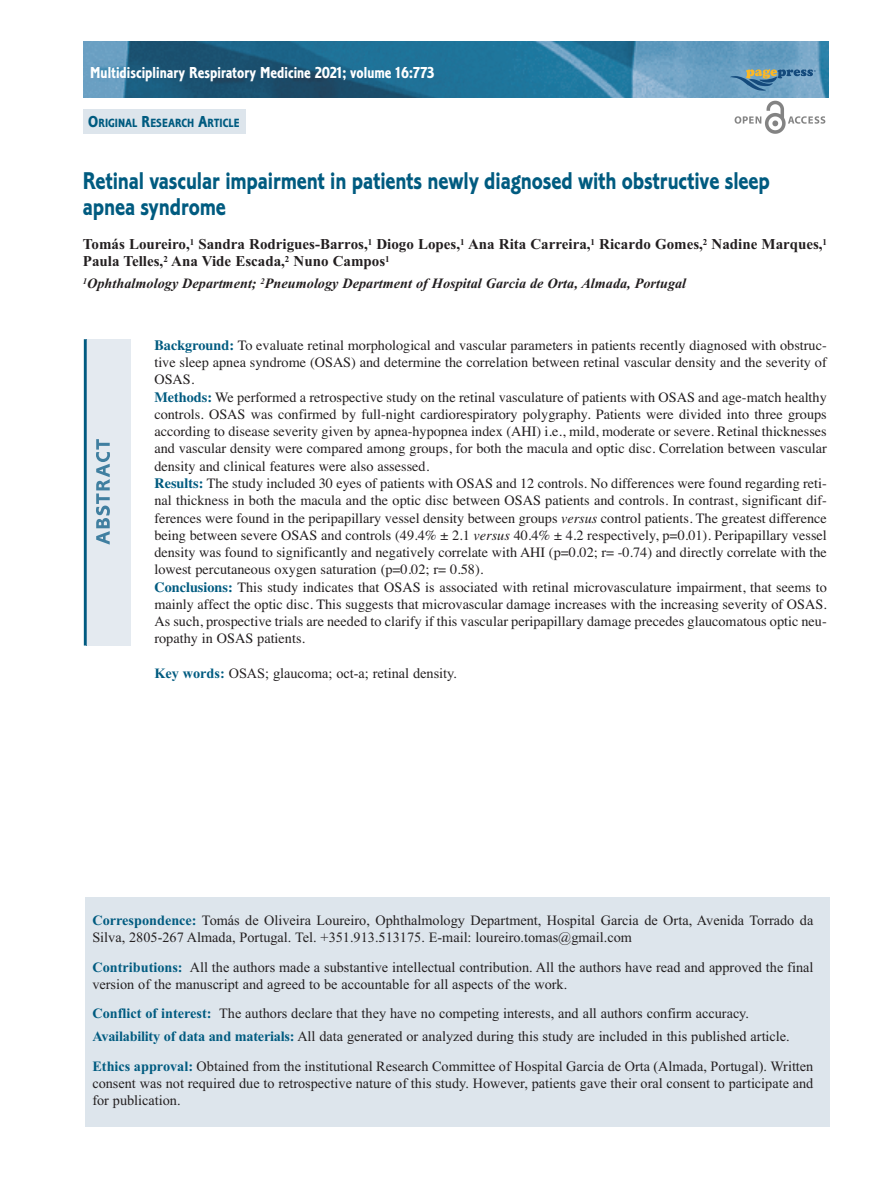
<style>
.page{position:relative;width:889px;height:1188px;background:#fff}
.page>*{position:absolute;margin:0;border:0;box-sizing:border-box;transform-origin:0 0}
.t1{font:25.2px/25.5px "Corinthian Bold Plain";letter-spacing:-.005em;color:#005b80;scale:.83 1}
.t2{font:16.5px "Corinthian Bold Condensed Plain";color:#fff}
.t3{font:700 15px/17.2px "Times New Roman";color:#231f20}
.t4{font:14.25px/17.2px "Times";color:#231f20}
.t5{font:14.25px/17.2px "Times New Roman";color:#231f20}
.t6{font:italic 700 14.25px "Times New Roman";color:#231f20}
.t7{font:12.3px "Corinthian Bold Condensed Plain";color:#005b80}
.t8{font:4.5px "Myriad";color:#144a7c}
.s1{font-size:16.5px}
.s2{font-weight:700;color:#005b80}
.s3{font-style:italic}
</style>
<div class="page">
<hr style="left:84px;top:339px;width:3px;height:306px;background:#005b80">
<div style="left:85px;top:897px;width:744px;height:229px;background:#dde5ec"></div>
<div style="left:87px;top:339px;width:44px;height:306px;background:#e4eaf0"></div>
<svg style="left:96px;top:439px;width:14px;height:105px"></svg>
<hr style="left:86px;top:339px;width:1px;height:306px;background:#407fa0">
<div style="left:84px;top:109px;width:162px;height:25px;background:#dde5ec"></div>
<img style="left:734px;top:101px;width:91px;height:33px">
<img style="left:84px;top:42px;width:744px;height:55px">
<svg style="left:730px;top:69px;width:82px;height:22px;background:#6b93a8"></svg>
<p class="t2" style="left:90px;top:67px;width:346px">Multidisciplinary Respiratory Medicine 2021; volume 16:773</p>
<p class="t7" style="left:88px;top:119px;width:153px"><span class="s1">O</span>RIGINAL <span class="s1">R</span>ESEARCH <span class="s1">A</span>RTICLE</p>
<p class="t8" style="left:813px;top:70px;width:4px">®</p>
<h1 class="t1" style="left:83px;top:171px;width:829px">Retinal vascular impairment in patients newly diagnosed with obstructive sleep apnea syndrome</h1>
<p class="t3" style="left:83px;top:235px;width:745px">Tomás Loureiro,<sup>1</sup> Sandra Rodrigues-Barros,<sup>1</sup> Diogo Lopes,<sup>1</sup> Ana Rita Carreira,<sup>1</sup> Ricardo Gomes,<sup>2</sup> Nadine Marques,<sup>1<br></sup>Paula Telles,<sup>2</sup> Ana Vide Escada,<sup>2</sup> Nuno Campos<sup>1</sup></p>
<p class="t6" style="left:83px;top:275px;width:604px"><sup>1</sup>Ophthalmology Department; <sup>2</sup>Pneumology Department of Hospital Garcia de Orta, Almada, Portugal</p>
<p class="t4" style="left:154px;top:336px;width:674px"><span class="s2">Background:</span> To evaluate retinal morphological and vascular parameters in patients recently diagnosed with obstruc&shy;tive sleep apnea syndrome (OSAS) and determine the correlation between retinal vascular density and the severity of OSAS.<br><span class="s2">Methods:</span> We performed a retrospective study on the retinal vasculature of patients with OSAS and age-match healthy controls. OSAS was confirmed by full-night cardiorespiratory polygraphy. Patients were divided into three groups according to disease severity given by apnea-hypopnea index (AHI) i.e., mild, moderate or severe. Retinal thicknesses and vascular density were compared among groups, for both the macula and optic disc. Correlation between vascular density and clinical features were also assessed.<br><span class="s2">Results:</span> The study included 30 eyes of patients with OSAS and 12 controls. No differences were found regarding reti&shy;nal thickness in both the macula and the optic disc between OSAS patients and controls. In contrast, significant dif&shy;ferences were found in the peripapillary vessel density between groups <span class="s3">versus</span> control patients. The greatest difference being between severe OSAS and controls (49.4% ± 2.1 <span class="s3">versus</span> 40.4% ± 4.2 respectively, p=0.01). Peripapillary vessel density was found to significantly and negatively correlate with AHI (p=0.02; r= -0.74) and directly correlate with the lowest percutaneous oxygen saturation (p=0.02; r= 0.58).<br><span class="s2">Conclusions:</span> This study indicates that OSAS is associated with retinal microvasculature impairment, that seems to mainly affect the optic disc. This suggests that microvascular damage increases with the increasing severity of OSAS.<br>As such, prospective trials are needed to clarify if this vascular peripapillary damage precedes glaucomatous optic neu&shy;ropathy in OSAS patients.</p>
<p class="t5" style="left:154px;top:664px;width:304px"><span class="s2">Key words:</span> OSAS; glaucoma; oct-a; retinal density.</p>
<p class="t5" style="left:92px;top:911px;width:722px"><span class="s2">Correspondence:</span> Tomás de Oliveira Loureiro, Ophthalmology Department, Hospital Garcia de Orta, Avenida Torrado da<br>Silva, 2805-267 Almada, Portugal. Tel. +351.913.513175. E-mail: loureiro.tomas@gmail.com</p>
<p class="t5" style="left:92px;top:957px;width:722px"><span class="s2">Contributions:</span> All the authors made a substantive intellectual contribution. All the authors have read and approved the final version of the manuscript and agreed to be accountable for all aspects of the work.</p>
<p class="t5" style="left:92px;top:1001px;width:698px;line-height:23.2px"><span class="s2">Conflict of interest:</span> The authors declare that they have no competing interests, and all authors confirm accuracy.<br><span class="s2">Availability of data and materials:</span> All data generated or analyzed during this study are included in this published article.</p>
<p class="t5" style="left:92px;top:1056px;width:722px;text-align:justify"><span class="s2">Ethics approval:</span> Obtained from the institutional Research Committee of Hospital Garcia de Orta (Almada, Portugal). Written consent was not required due to retrospective nature of this study. However, patients gave their oral consent to participate and for publication.</p>
</div>
